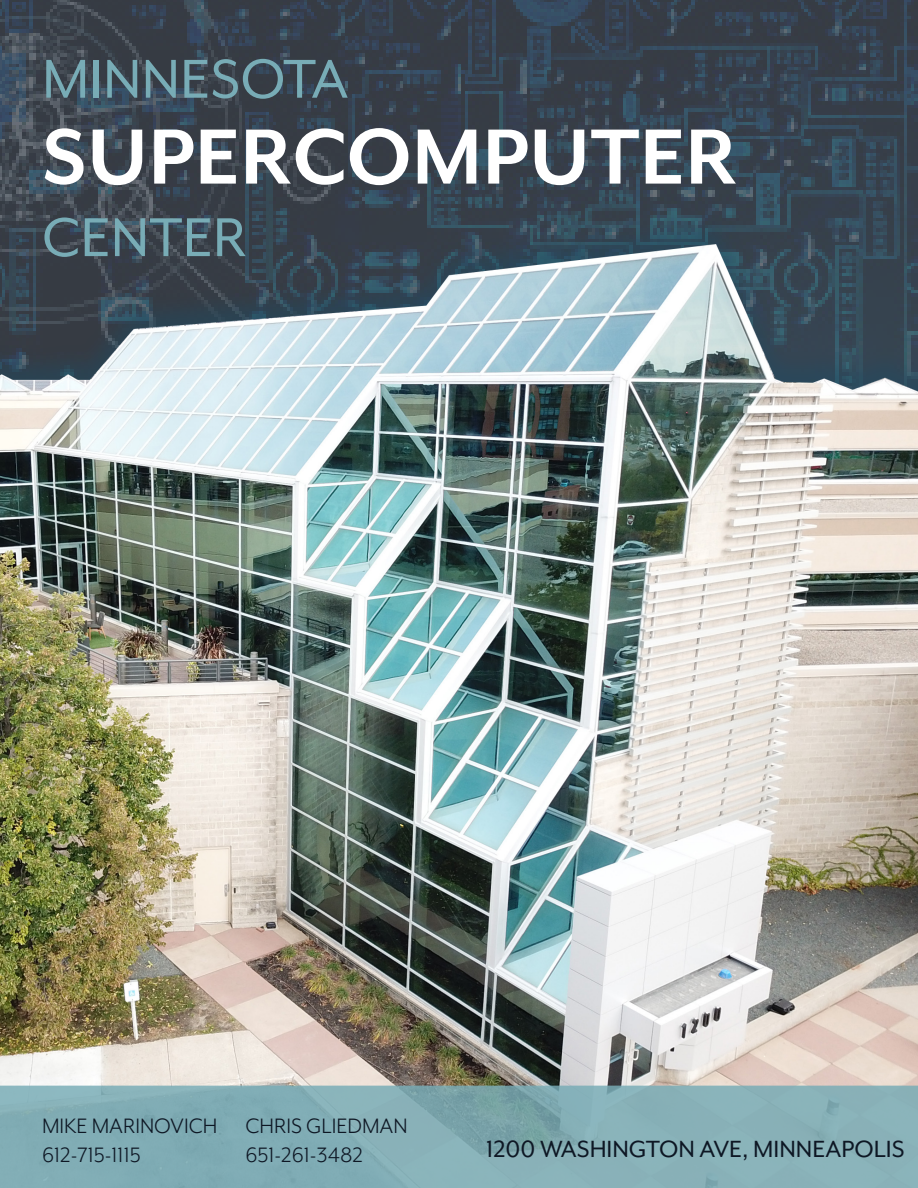
<style>
.page{position:relative;width:918px;height:1188px;background:#fff}
.page>*{position:absolute;margin:0;border:0;box-sizing:border-box;transform-origin:0 0}
.t1{font:700 90px "Mr Eaves Mod OT";color:#fff}
.t2{font:63px "Mr Eaves Mod OT";color:#78acb6}
.t3{font:27px "Mr Eaves Mod OT";color:#0e1724}
.t4{font:24px "Mr Eaves Mod OT";color:#0e1724}
</style>
<div class="page">
<svg style="left:0;top:0;width:918px;height:133px;background:#38424e"></svg>
<img style="left:0;top:133px;width:918px;height:953px">
<svg style="left:0;top:1086px;width:918px;height:102px;background:#84aeb5"></svg>
<p class="t2" style="left:42px;top:44px;width:308px">MINNESOTA</p>
<p class="t1" style="left:42px;top:106px;width:697px">SUPERCOMPUTER</p>
<p class="t2" style="left:42px;top:203px;width:205px">CENTER</p>
<p class="t4" style="left:42px;top:1112px;width:177px">MIKE MARINOVICH</p>
<p class="t4" style="left:42px;top:1141px;width:100px">612-715-1115</p>
<p class="t4" style="left:245px;top:1112px;width:164px">CHRIS GLIEDMAN</p>
<p class="t4" style="left:245px;top:1141px;width:119px">651-261-3482</p>
<p class="t3" style="left:486px;top:1134px;width:420px">1200 WASHINGTON AVE, MINNEAPOLIS</p>
</div>
